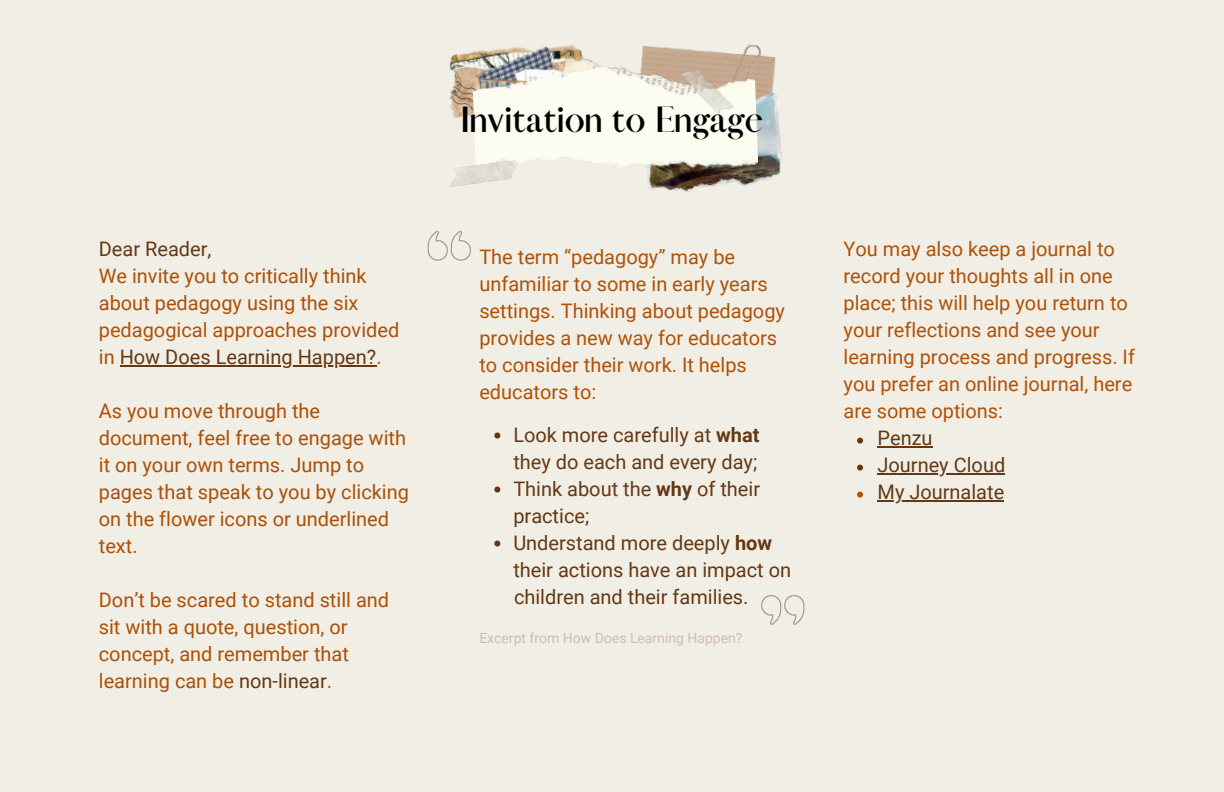
<style>
.page{position:relative;width:1224px;height:792px;background:#f1eee5}
.page>*{position:absolute;margin:0;border:0;box-sizing:border-box;transform-origin:0 0}
.t1{font:700 32.8px "Afrah";color:#000}
.t2{font:20px/27px "Roboto";color:#ab5008}
.t3{font:20px/27px "Roboto";color:#af5208}
.t4{font:20px/27px "Roboto";color:#643814}
.t5{font:14px "Roboto";color:#cfb9c1}
.s1{color:#af5208}
.s2{color:#643814}
.s3{font-weight:700}
</style>
<div class="page">
<hr style="left:120px;top:366px;width:256px;height:1px;background:#643814">
<hr style="left:878px;top:501px;width:126px;height:1px;background:#643814">
<hr style="left:878px;top:474px;width:127px;height:1px;background:#643814">
<hr style="left:878px;top:447px;width:55px;height:1px;background:#643814">
<img style="left:642px;top:44px;width:134px;height:43px">
<img style="left:647px;top:87px;width:135px;height:106px">
<img style="left:449px;top:44px;width:133px;height:75px">
<img style="left:472px;top:53px;width:286px;height:126px">
<img style="left:450px;top:159px;width:66px;height:28px">
<img style="left:679px;top:57px;width:57px;height:65px">
<svg style="left:428px;top:231px;width:43px;height:30px"></svg>
<svg style="left:494px;top:433px;width:6px;height:6px"></svg>
<svg style="left:494px;top:487px;width:6px;height:6px"></svg>
<svg style="left:494px;top:541px;width:6px;height:6px"></svg>
<svg style="left:761px;top:595px;width:43px;height:30px"></svg>
<svg style="left:857px;top:438px;width:6px;height:6px"></svg>
<svg style="left:857px;top:465px;width:6px;height:6px"></svg>
<svg style="left:857px;top:492px;width:6px;height:6px"></svg>
<p class="t4" style="left:99px;top:236px;width:114px">Dear Reader,</p>
<p class="t2" style="left:99px;top:263px;width:302px">We invite you to critically think about pedagogy using the <span class="s1">six pedagogical approaches</span> provided in <span class="s2">How Does Learning Happen?</span>.</p>
<p class="t2" style="left:99px;top:398px;width:312px">As you move through the document, feel free to engage with it on your own terms. Jump to pages that speak to you by clicking on the flower icons or underlined text.</p>
<p class="t2" style="left:99px;top:587px;width:292px">Don’t be scared to stand still and sit with a quote, question, or concept, and remember that learning can be <span class="s2">non-linear</span>.</p>
<p class="t1" style="left:461px;top:99px;width:304px">Invitation to Engage</p>
<p class="t3" style="left:479px;top:243px;width:307px">The term “pedagogy” may be unfamiliar to some in early years settings. Thinking about pedagogy provides a new way for educators to consider their work. It helps educators to:</p>
<p class="t4" style="left:513px;top:421px;width:248px">Look more carefully at <span class="s3">what </span>they do each and every day;</p>
<p class="t4" style="left:513px;top:475px;width:248px">Think about the <span class="s3">why</span> of their practice;</p>
<p class="t4" style="left:513px;top:529px;width:279px">Understand more deeply <span class="s3">how </span>their actions have an impact on children and their families.</p>
<p class="t5" style="left:479px;top:630px;width:265px">Excerpt from How Does Learning Happen?</p>
<p class="t3" style="left:844px;top:236px;width:293px">You may also keep a journal to record your thoughts all in one place; this will help you return to your reflections and see your learning process and progress. If you prefer an online journal, here are some options:</p>
<p class="t4" style="left:878px;top:425px;width:57px">Penzu</p>
<p class="t4" style="left:878px;top:452px;width:129px">Journey Cloud</p>
<p class="t4" style="left:878px;top:479px;width:128px">My Journalate</p>
</div>
